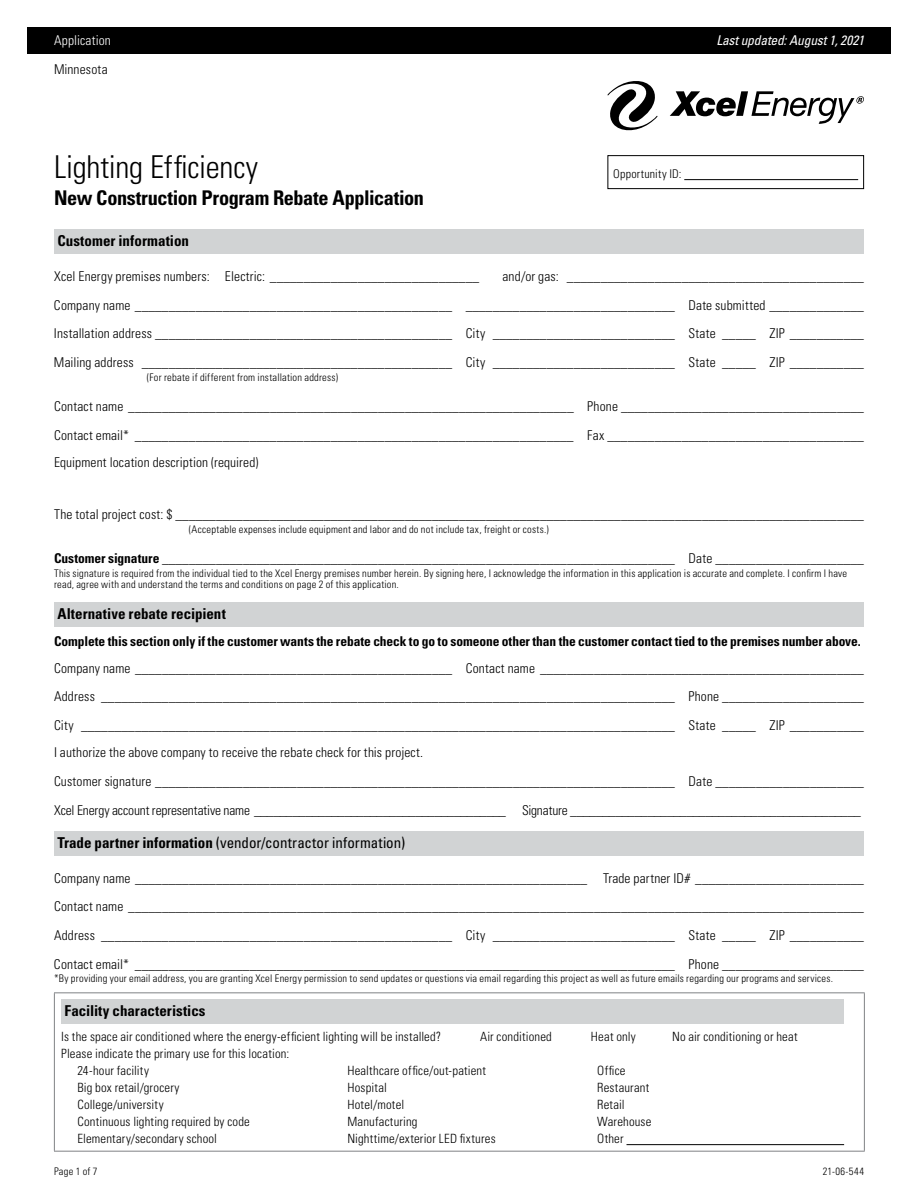
<style>
.page{position:relative;width:918px;height:1188px;background:#fff}
.page>*{position:absolute;margin:0;border:0;box-sizing:border-box;transform-origin:0 0}
.t1{font:300 condensed 31.5px "Univers LT Std";letter-spacing:-.005em;color:#000}
.t2{font:700 condensed 20.25px "Univers LT Std";letter-spacing:-.02em;color:#000}
.t3{font:700 condensed 15px "Univers LT Std";letter-spacing:.005em;color:#000}
.t4{font:condensed 15px "Univers LT Std";color:#000}
.t5{font:300 condensed 13.5px/28.7px "Univers LT Std";letter-spacing:.01em;color:#000;text-align:justify}
.t6{font:700 condensed 13.5px "Univers LT Std";letter-spacing:-.005em;color:#000}
.t7{font:italic condensed 13.5px "Univers LT Std";letter-spacing:-.01em;color:#fff}
.t8{font:300 condensed 13.5px "Univers LT Std";letter-spacing:.01em;color:#fff}
.t9{font:300 condensed 12.75px/17px "Univers LT Std";letter-spacing:.015em;color:#000}
.t10{font:300 condensed 12px "Univers LT Std";letter-spacing:.02em;color:#000}
.t11{font:300 condensed 10.5px/11.2px "Univers LT Std";letter-spacing:.02em;color:#000}
.s1{font-weight:700}
</style>
<div class="page">
<div style="left:27px;top:27px;width:864px;height:27px;background:#000"></div>
<svg style="left:608px;top:81px;width:50px;height:49px"></svg>
<svg style="left:670px;top:91px;width:194px;height:33px"></svg>
<div style="left:54px;top:229px;width:810px;height:25px;background:#d1d3d4"></div>
<div style="left:54px;top:602px;width:810px;height:24px;background:#d1d3d4"></div>
<div style="left:54px;top:831px;width:810px;height:24px;background:#d1d3d4"></div>
<hr style="left:54px;top:992px;width:811px;height:1px;background:#808285">
<hr style="left:54px;top:993px;width:1px;height:158px;background:#808285">
<hr style="left:864px;top:993px;width:1px;height:158px;background:#808285">
<hr style="left:54px;top:1151px;width:811px;height:1px;background:#808285">
<hr style="left:627px;top:1144px;width:217px;height:1px;background:#000">
<div style="left:61px;top:1000px;width:783px;height:24px;background:#d1d3d4"></div>
<hr style="left:684px;top:179px;width:174px;height:1px;background:#000">
<div style="left:608px;top:155px;width:256px;height:34px;border:1px solid #000"></div>
<p class="t8" style="left:54px;top:33px;width:58px">Application</p>
<p class="t5" style="left:54px;top:55px;width:55px">Minnesota</p>
<p class="t7" style="left:716px;top:32px;width:149px">Last updated: August 1, 2021</p>
<h1 class="t1" style="left:54px;top:148px;width:206px">Lighting Efficiency</h1>
<h2 class="t2" style="left:54px;top:185px;width:371px">New Construction Program Rebate Application</h2>
<p class="t3" style="left:57px;top:232px;width:133px">Customer information</p>
<p class="t5" style="left:54px;top:262px;width:427px">Xcel Energy premises numbers: Electric: _______________________________</p>
<p class="t10" style="left:613px;top:167px;width:70px">Opportunity ID:</p>
<p class="t5" style="left:54px;top:262px;width:811px;text-indent:448px">and/or gas: ____________________________________________ Company name _______________________________________________ _______________________________ Date submitted ______________ Installation address ____________________________________________ City ___________________________ State _____ ZIP ___________ Mailing address ______________________________________________ City ___________________________ State _____ ZIP ___________</p>
<p class="t11" style="left:147px;top:372px;width:193px">(For rebate if different from installation address)</p>
<p class="t5" style="left:54px;top:392px;width:811px">Contact name __________________________________________________________________ Phone ____________________________________<br>Contact email* _________________________________________________________________ Fax ______________________________________</p>
<p class="t5" style="left:54px;top:448px;width:206px">Equipment location description (required)</p>
<p class="t5" style="left:54px;top:500px;width:811px">The total project cost: $ ______________________________________________________________________________________________________</p>
<p class="t11" style="left:189px;top:524px;width:361px">(Acceptable expenses include equipment and labor and do not include tax, freight or costs.)</p>
<p class="t5" style="left:54px;top:544px;width:811px"><span class="s1">Customer signature</span> ____________________________________________________________________________ Date ______________________</p>
<p class="t11" style="left:54px;top:568px;width:795px">This signature is required from the individual tied to the Xcel Energy premises number herein. By signing here, I acknowledge the information in this application is accurate and complete. I confirm I have read, agree with and understand the terms and conditions on page 2 of this application.</p>
<p class="t3" style="left:57px;top:604px;width:170px">Alternative rebate recipient</p>
<p class="t6" style="left:54px;top:632px;width:808px">Complete this section only if the customer wants the rebate check to go to someone other than the customer contact tied to the premises number above.</p>
<p class="t5" style="left:54px;top:654px;width:812px">Company name _______________________________________________ Contact name ________________________________________________ Address _____________________________________________________________________________________ Phone _____________________ City ________________________________________________________________________________________ State _____ ZIP ___________</p>
<p class="t5" style="left:54px;top:738px;width:811px;text-align:left">I authorize the above company to receive the rebate check for this project.<br>Customer signature _____________________________________________________________________________ Date ______________________<br>Xcel Energy account representative name _______________________________________ Signature _____________________________________________</p>
<p class="t4" style="left:57px;top:833px;width:349px"><span class="s1">Trade partner information</span> (vendor/contractor information)</p>
<p class="t5" style="left:54px;top:864px;width:812px">Company name ___________________________________________________________________ Trade partner ID# _________________________ Contact name _____________________________________________________________________________________________________________ Address ____________________________________________________ City ___________________________ State _____ ZIP ___________ Contact email* ________________________________________________________________________________ Phone _____________________</p>
<p class="t11" style="left:54px;top:973px;width:781px">*By providing your email address, you are granting Xcel Energy permission to send updates or questions via email regarding this project as well as future emails regarding our programs and services.</p>
<p class="t3" style="left:64px;top:1002px;width:143px">Facility characteristics</p>
<p class="t9" style="left:61px;top:1028px;width:381px">Is the space air conditioned where the energy-efficient lighting will be installed?</p>
<p class="t9" style="left:480px;top:1028px;width:73px">Air conditioned</p>
<p class="t9" style="left:591px;top:1028px;width:46px">Heat only</p>
<p class="t9" style="left:672px;top:1028px;width:127px">No air conditioning or heat</p>
<p class="t9" style="left:77px;top:1045px;width:213px;text-indent:-16px">Please indicate the primary use for this location:<br>24-hour facility</p>
<p class="t9" style="left:347px;top:1062px;width:140px">Healthcare office/out-patient</p>
<p class="t9" style="left:597px;top:1062px;width:30px">Office</p>
<p class="t9" style="left:77px;top:1079px;width:104px">Big box retail/grocery</p>
<p class="t9" style="left:347px;top:1079px;width:41px">Hospital</p>
<p class="t9" style="left:597px;top:1079px;width:54px">Restaurant</p>
<p class="t9" style="left:77px;top:1096px;width:88px">College/university</p>
<p class="t9" style="left:347px;top:1096px;width:58px">Hotel/motel</p>
<p class="t9" style="left:597px;top:1096px;width:29px">Retail</p>
<p class="t9" style="left:77px;top:1113px;width:174px">Continuous lighting required by code</p>
<p class="t9" style="left:347px;top:1113px;width:72px">Manufacturing</p>
<p class="t9" style="left:597px;top:1113px;width:56px">Warehouse</p>
<p class="t9" style="left:77px;top:1130px;width:141px">Elementary/secondary school</p>
<p class="t9" style="left:347px;top:1130px;width:150px">Nighttime/exterior LED fixtures</p>
<p class="t9" style="left:597px;top:1130px;width:28px">Other</p>
<p class="t11" style="left:54px;top:1165px;width:45px">Page 1 of 7</p>
<p class="t11" style="left:823px;top:1165px;width:43px">21-06-544</p>
</div>
